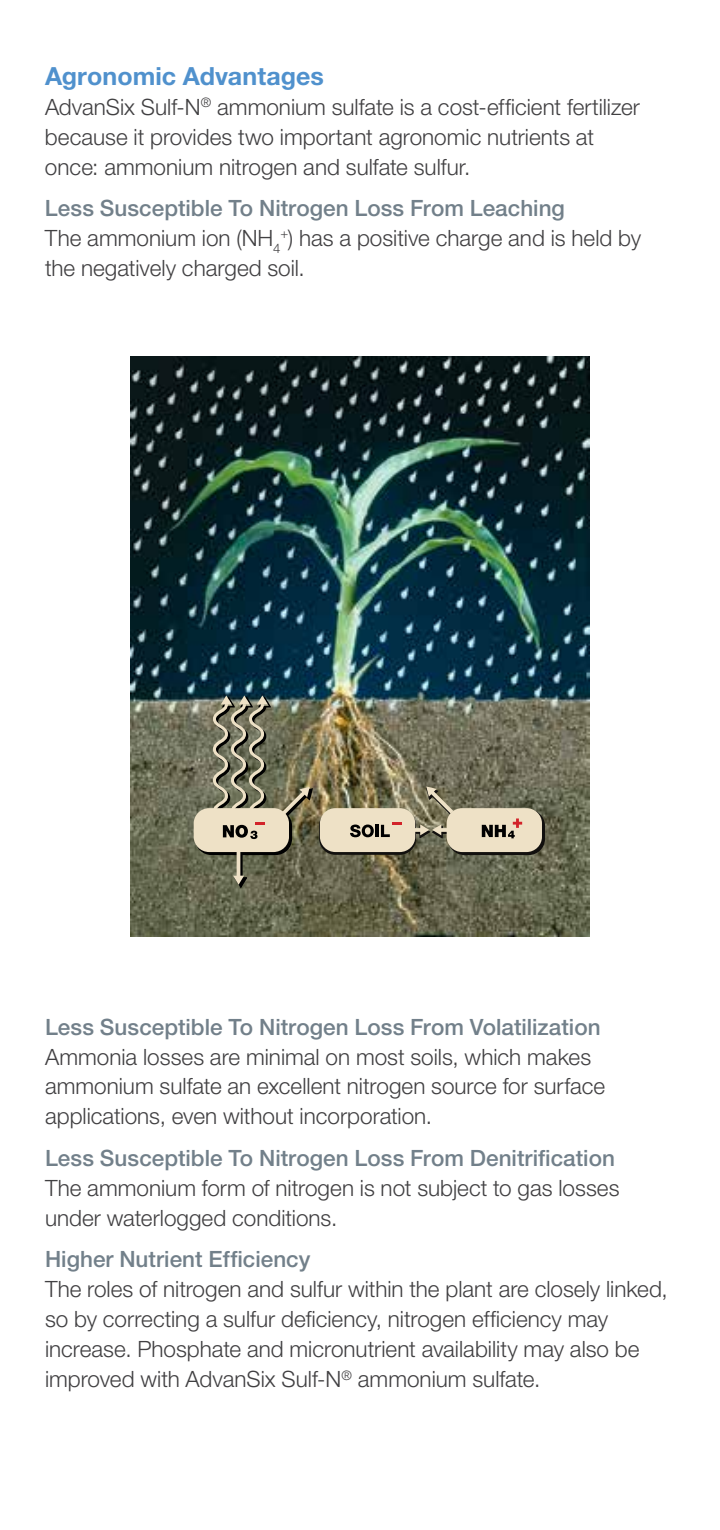
<style>
.page{position:relative;width:720px;height:1530px;background:#fff}
.page>*{position:absolute;margin:0;border:0;box-sizing:border-box;transform-origin:0 0}
.t1{font:700 25px "Helvetica Neue LT";color:#5091cd}
.t2{font:300 22.5px/30px "Helvetica Neue LT";color:#414042}
.t3{font:500 22.5px "Helvetica Neue LT";color:#72808a}
.s1{font-weight:500;color:#72808a}
</style>
<div class="page">
<img style="left:131px;top:356px;width:459px;height:580px">
<div style="left:448px;top:810px;width:97px;height:45px;border:2px solid #12100e;border-radius:15px"></div>
<hr style="left:393px;top:830px;width:30px;height:4px;background:#191713">
<div style="left:319px;top:809px;width:97px;height:46px;border:2px solid #12100e;border-radius:15px"></div>
<svg style="left:240px;top:855px;width:3px;height:21px"></svg>
<div style="left:195px;top:810px;width:97px;height:45px;border:2px solid #000;border-radius:15px"></div>
<hr style="left:237px;top:851px;width:3px;height:28px;background:#eee1c6">
<svg style="left:233px;top:876px;width:15px;height:14px"></svg>
<svg style="left:211px;top:695px;width:61px;height:113px;background:#787864"></svg>
<svg style="left:278px;top:786px;width:36px;height:35px"></svg>
<svg style="left:415px;top:828px;width:3px;height:4px"></svg>
<svg style="left:418px;top:785px;width:40px;height:55px;background:#837e66"></svg>
<div style="left:320px;top:808px;width:95px;height:44px;background:#eee1c6;border-radius:15px"></div>
<div style="left:447px;top:808px;width:95px;height:44px;background:#eee1c6;border-radius:15px"></div>
<div style="left:194px;top:808px;width:95px;height:44px;background:#eee1c6;border-radius:15px"></div>
<svg style="left:223px;top:822px;width:42px;height:17px"></svg>
<svg style="left:350px;top:822px;width:51px;height:15px"></svg>
<svg style="left:482px;top:818px;width:40px;height:20px"></svg>
<p class="t1" style="left:45px;top:60px;width:281px">Agronomic Advantages</p>
<p class="t2" style="left:45px;top:91px;width:596px">AdvanSix Sulf-N<sup>®</sup> ammonium sulfate is a cost-efficient fertilizer because it provides two important agronomic nutrients at once: ammonium nitrogen and sulfate sulfur.</p>
<p class="t2" style="left:45px;top:192px;width:598px"><span class="s1">Less Susceptible To Nitrogen Loss From Leaching<br></span>The ammonium ion (NH<sub>4</sub><sup>+</sup>) has a positive charge and is held by the negatively charged soil.</p>
<p class="t3" style="left:45px;top:1013px;width:557px">Less Susceptible To Nitrogen Loss From Volatilization</p>
<p class="t2" style="left:45px;top:1041px;width:562px">Ammonia losses are minimal on most soils, which makes ammonium sulfate an excellent nitrogen source for surface applications, even without incorporation.</p>
<p class="t3" style="left:45px;top:1144px;width:571px">Less Susceptible To Nitrogen Loss From Denitrification</p>
<p class="t2" style="left:45px;top:1172px;width:576px">The ammonium form of nitrogen is not subject to gas losses under waterlogged conditions.</p>
<p class="t3" style="left:45px;top:1246px;width:267px">Higher Nutrient Efficiency</p>
<p class="t2" style="left:45px;top:1273px;width:624px">The roles of nitrogen and sulfur within the plant are closely linked, so by correcting a sulfur deficiency, nitrogen efficiency may increase. Phosphate and micronutrient availability may also be improved with AdvanSix Sulf-N<sup>®</sup> ammonium sulfate.</p>
</div>
